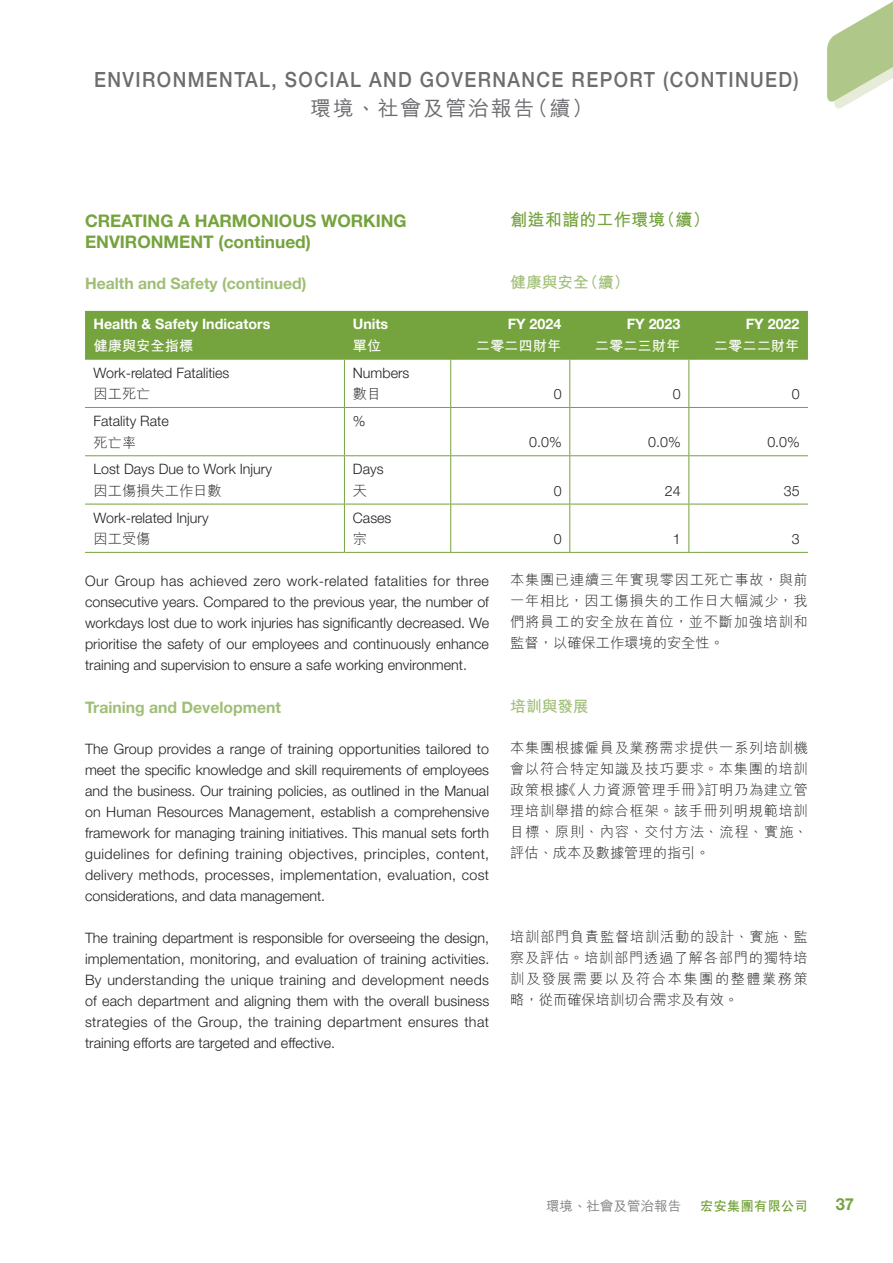
<style>
.page{position:relative;width:893px;height:1263px;background:#fff}
.page>*{position:absolute;margin:0;border:0;box-sizing:border-box;transform-origin:0 0}
.t1{font:500 21px "Helvetica Neue LT Pro";letter-spacing:.075em;color:#6c6d70;scale:.9 1}
.t2{font:500 21px "M Hei HK";letter-spacing:.075em;color:#6c6d70}
.t3{font:700 17.25px/21px "Helvetica Neue LT Pro";color:#75a33d}
.t4{font:700 17.25px "M Hei HK";color:#75a33d}
.t5{font:700 16.5px "Helvetica Neue LT Pro";color:#75a33d}
.t6{font:700 15.75px "Helvetica Neue LT Pro";color:#a0be76}
.t7{font:700 15.75px "M Hei HK";color:#a0be76}
.t8{font:300 14.25px/21px "Helvetica Neue LT Pro";color:#231f20;text-align:justify}
.t9{font:300 14.25px/21px "M Hei HK";letter-spacing:.05em;color:#231f20;text-align:justify}
.t10{font:700 14.25px "Helvetica Neue LT Pro";color:#fff}
.t11{font:700 14.25px "M Hei HK";color:#fff}
.t12{font:300 14.25px "M Hei HK";color:#231f20}
.t13{font:500 13.5px "M Hei HK";color:#808285}
.t14{font:700 13.5px "C Hei 2 HK";color:#75a33d}
</style>
<div class="page">
<svg style="left:827px;top:1px;width:66px;height:108px"></svg>
<div style="left:85px;top:311px;width:723px;height:48px;background:#75a33d"></div>
<hr style="left:85px;top:359px;width:259px;height:1px;background:#75a33d">
<hr style="left:344px;top:360px;width:1px;height:47px;background:#75a33d">
<hr style="left:344px;top:359px;width:107px;height:1px;background:#75a33d">
<hr style="left:450px;top:360px;width:1px;height:47px;background:#75a33d">
<hr style="left:451px;top:359px;width:119px;height:1px;background:#75a33d">
<hr style="left:569px;top:360px;width:1px;height:47px;background:#75a33d">
<hr style="left:570px;top:359px;width:119px;height:1px;background:#75a33d">
<hr style="left:688px;top:360px;width:1px;height:47px;background:#75a33d">
<hr style="left:689px;top:359px;width:119px;height:1px;background:#75a33d">
<hr style="left:85px;top:407px;width:259px;height:1px;background:#75a33d">
<hr style="left:344px;top:408px;width:1px;height:47px;background:#75a33d">
<hr style="left:344px;top:407px;width:107px;height:1px;background:#75a33d">
<hr style="left:450px;top:408px;width:1px;height:47px;background:#75a33d">
<hr style="left:451px;top:407px;width:119px;height:1px;background:#75a33d">
<hr style="left:569px;top:408px;width:1px;height:47px;background:#75a33d">
<hr style="left:570px;top:407px;width:119px;height:1px;background:#75a33d">
<hr style="left:688px;top:408px;width:1px;height:47px;background:#75a33d">
<hr style="left:689px;top:407px;width:119px;height:1px;background:#75a33d">
<hr style="left:85px;top:455px;width:259px;height:1px;background:#75a33d">
<hr style="left:344px;top:456px;width:1px;height:48px;background:#75a33d">
<hr style="left:344px;top:455px;width:107px;height:1px;background:#75a33d">
<hr style="left:450px;top:456px;width:1px;height:48px;background:#75a33d">
<hr style="left:451px;top:455px;width:119px;height:1px;background:#75a33d">
<hr style="left:569px;top:456px;width:1px;height:48px;background:#75a33d">
<hr style="left:570px;top:455px;width:119px;height:1px;background:#75a33d">
<hr style="left:688px;top:456px;width:1px;height:48px;background:#75a33d">
<hr style="left:689px;top:455px;width:119px;height:1px;background:#75a33d">
<hr style="left:85px;top:504px;width:259px;height:1px;background:#75a33d">
<hr style="left:85px;top:552px;width:259px;height:1px;background:#75a33d">
<hr style="left:344px;top:504px;width:1px;height:48px;background:#75a33d">
<hr style="left:344px;top:504px;width:107px;height:1px;background:#75a33d">
<hr style="left:344px;top:552px;width:107px;height:1px;background:#75a33d">
<hr style="left:450px;top:504px;width:1px;height:48px;background:#75a33d">
<hr style="left:451px;top:504px;width:119px;height:1px;background:#75a33d">
<hr style="left:451px;top:552px;width:119px;height:1px;background:#75a33d">
<hr style="left:569px;top:504px;width:1px;height:48px;background:#75a33d">
<hr style="left:570px;top:504px;width:119px;height:1px;background:#75a33d">
<hr style="left:570px;top:552px;width:119px;height:1px;background:#75a33d">
<hr style="left:688px;top:504px;width:1px;height:48px;background:#75a33d">
<hr style="left:689px;top:504px;width:119px;height:1px;background:#75a33d">
<hr style="left:689px;top:552px;width:119px;height:1px;background:#75a33d">
<h1 class="t1" style="left:94px;top:66px;width:784px">ENVIRONMENTAL, SOCIAL AND GOVERNANCE REPORT (CONTINUED)</h1>
<h1 class="t2" style="left:310px;top:93px;width:285px">環境、社會及管治報告（續）</h1>
<p class="t3" style="left:85px;top:210px;width:323px">CREATING A HARMONIOUS WORKING<br>ENVIRONMENT (continued)</p>
<p class="t6" style="left:85px;top:274px;width:223px">Health and Safety (continued)</p>
<p class="t10" style="left:94px;top:316px;width:178px">Health &amp; Safety Indicators</p>
<p class="t11" style="left:94px;top:335px;width:101px">健康與安全指標</p>
<p class="t10" style="left:353px;top:316px;width:37px">Units</p>
<p class="t11" style="left:353px;top:335px;width:30px">單位</p>
<p class="t4" style="left:510px;top:208px;width:201px">創造和諧的工作環境（續）</p>
<p class="t7" style="left:510px;top:271px;width:121px">健康與安全（續）</p>
<p class="t10" style="left:508px;top:316px;width:55px">FY 2024</p>
<p class="t11" style="left:476px;top:335px;width:87px">二零二四財年</p>
<p class="t10" style="left:627px;top:316px;width:55px">FY 2023</p>
<p class="t11" style="left:595px;top:335px;width:87px">二零二三財年</p>
<p class="t10" style="left:746px;top:316px;width:55px">FY 2022</p>
<p class="t11" style="left:714px;top:335px;width:87px">二零二二財年</p>
<p class="t8" style="left:94px;top:362px;width:137px">Work-related Fatalities</p>
<p class="t9" style="left:94px;top:383px;width:58px">因工死亡</p>
<p class="t8" style="left:353px;top:362px;width:58px">Numbers</p>
<p class="t9" style="left:353px;top:383px;width:30px">數目</p>
<p class="t8" style="left:554px;top:383px;width:9px">0</p>
<p class="t8" style="left:673px;top:383px;width:9px">0</p>
<p class="t8" style="left:792px;top:383px;width:9px">0</p>
<p class="t8" style="left:94px;top:410px;width:77px">Fatality Rate</p>
<p class="t9" style="left:94px;top:431px;width:44px">死亡率</p>
<p class="t8" style="left:353px;top:410px;width:14px">%</p>
<p class="t8" style="left:529px;top:431px;width:34px">0.0%</p>
<p class="t8" style="left:648px;top:431px;width:34px">0.0%</p>
<p class="t8" style="left:767px;top:431px;width:34px">0.0%</p>
<p class="t8" style="left:94px;top:458px;width:180px">Lost Days Due to Work Injury</p>
<p class="t12" style="left:94px;top:481px;width:130px">因工傷損失工作日數</p>
<p class="t8" style="left:353px;top:458px;width:32px">Days</p>
<p class="t9" style="left:353px;top:480px;width:16px">天</p>
<p class="t8" style="left:554px;top:480px;width:9px">0</p>
<p class="t8" style="left:665px;top:480px;width:17px">24</p>
<p class="t8" style="left:784px;top:480px;width:17px">35</p>
<p class="t8" style="left:353px;top:507px;width:40px">Cases</p>
<p class="t9" style="left:353px;top:528px;width:16px">宗</p>
<p class="t8" style="left:554px;top:528px;width:9px">0</p>
<p class="t8" style="left:673px;top:528px;width:9px">1</p>
<p class="t8" style="left:792px;top:528px;width:9px">3</p>
<p class="t8" style="left:85px;top:570px;width:406px">Our Group has achieved zero work-related fatalities for three consecutive years. Compared to the previous year, the number of workdays lost due to work injuries has significantly decreased. We prioritise the safety of our employees and continuously enhance training and supervision to ensure a safe working environment.</p>
<p class="t6" style="left:85px;top:698px;width:197px">Training and Development</p>
<p class="t8" style="left:85px;top:738px;width:406px">The Group provides a range of training opportunities tailored to meet the specific knowledge and skill requirements of employees and the business. Our training policies, as outlined in the Manual on Human Resources Management, establish a comprehensive framework for managing training initiatives. This manual sets forth guidelines for defining training objectives, principles, content, delivery methods, processes, implementation, evaluation, cost considerations, and data management.</p>
<p class="t8" style="left:85px;top:927px;width:406px">The training department is responsible for overseeing the design, implementation, monitoring, and evaluation of training activities.<br>By understanding the unique training and development needs of each department and aligning them with the overall business strategies of the Group, the training department ensures that training efforts are targeted and effective.</p>
<p class="t8" style="left:94px;top:507px;width:117px">Work-related Injury</p>
<p class="t9" style="left:94px;top:528px;width:58px">因工受傷</p>
<p class="t9" style="left:510px;top:569px;width:299px">本集團已連續三年實現零因工死亡事故，與前一年相比，因工傷損失的工作日大幅減少，我們將員工的安全放在首位，並不斷加強培訓和監督，以確保工作環境的安全性。</p>
<p class="t7" style="left:510px;top:695px;width:80px">培訓與發展</p>
<p class="t9" style="left:510px;top:737px;width:299px">本集團根據僱員及業務需求提供一系列培訓機會以符合特定知識及技巧要求。本集團的培訓政策根據《人力資源管理手冊》訂明乃為建立管理培訓舉措的綜合框架。該手冊列明規範培訓目標、原則、內容、交付方法、流程、實施、評估、成本及數據管理的指引。</p>
<p class="t9" style="left:510px;top:926px;width:299px">培訓部門負責監督培訓活動的設計、實施、監察及評估。培訓部門透過了解各部門的獨特培訓及發展需要以及符合本集團的整體業務策略，從而確保培訓切合需求及有效。</p>
<p class="t13" style="left:546px;top:1196px;width:136px">環境、社會及管治報告</p>
<p class="t14" style="left:700px;top:1196px;width:109px">宏安集團有限公司</p>
<p class="t5" style="left:836px;top:1194px;width:20px">37</p>
</div>
